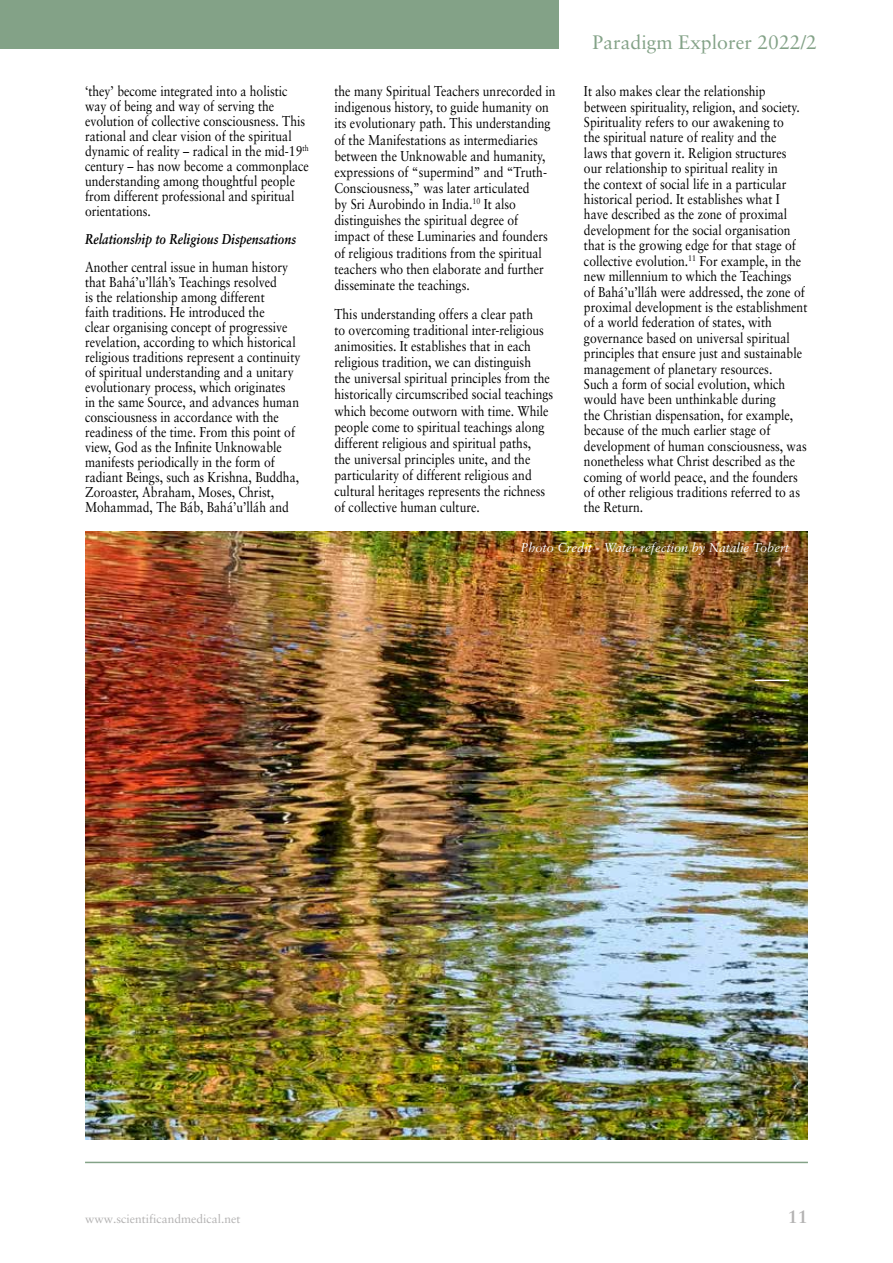
<style>
.page{position:relative;width:893px;height:1263px;background:#fff}
.page>*{position:absolute;margin:0;border:0;box-sizing:border-box;transform-origin:0 0}
.t1{font:19.5px "Sabon";color:#83a287}
.t2{font:700 18px "Sabon";color:#b3b2b2}
.t3{font:14.25px/15.5px "Sabon";color:#000;scale:.85 1}
.t4{font:italic 700 14.25px "Sabon";color:#000;scale:.85 1}
.t5{font:italic 12.75px "Sabon";color:#fff}
.t6{font:12px "Sabon";color:#b3b2b2}
</style>
<div class="page">
<div style="left:0;top:0;width:558px;height:49px;background:#83a287"></div>
<hr style="left:85px;top:1162px;width:723px;height:1px;background:#83a287">
<img style="left:85px;top:531px;width:723px;height:609px">
<hr style="left:755px;top:680px;width:34px;height:1px;background:#fff">
<p class="t3" style="left:85px;top:83px;width:265px;line-height:15px">‘they’ become integrated into a holistic way of being and way of serving the evolution of collective consciousness. This rational and clear vision of the spiritual dynamic of reality – radical in the mid-19<sup>th </sup>century – has now become a commonplace understanding among thoughtful people from different professional and spiritual orientations.</p>
<p class="t4" style="left:85px;top:230px;width:250px">Relationship to Religious Dispensations</p>
<p class="t3" style="left:85px;top:259px;width:255px;line-height:15px">Another central issue in human history that Bahá’u’lláh’s Teachings resolved<br>is the relationship among different<br>faith traditions. He introduced the<br>clear organising concept of progressive revelation, according to which historical religious traditions represent a continuity of spiritual understanding and a unitary evolutionary process, which originates<br>in the same Source, and advances human consciousness in accordance with the readiness of the time. From this point of view, God as the Infinite Unknowable manifests periodically in the form of radiant Beings, such as Krishna, Buddha, Zoroaster, Abraham, Moses, Christ, Mohammad, The Báb, Bahá’u’lláh and</p>
<h1 class="t1" style="left:593px;top:31px;width:226px">Paradigm Explorer 2022/2</h1>
<p class="t3" style="left:584px;top:83px;width:264px">It also makes clear the relationship between spirituality, religion, and society.<br>Spirituality refers to our awakening to<br>the spiritual nature of reality and the<br>laws that govern it. Religion structures our relationship to spiritual reality in<br>the context of social life in a particular historical period. It establishes what I have described as the zone of proximal development for the social organisation that is the growing edge for that stage of collective evolution.<sup>11</sup> For example, in the new millennium to which the Teachings<br>of Bahá’u’lláh were addressed, the zone of proximal development is the establishment of a world federation of states, with governance based on universal spiritual principles that ensure just and sustainable management of planetary resources.<br>Such a form of social evolution, which would have been unthinkable during<br>the Christian dispensation, for example, because of the much earlier stage of development of human consciousness, was nonetheless what Christ described as the coming of world peace, and the founders of other religious traditions referred to as the Return.</p>
<p class="t5" style="left:521px;top:540px;width:270px">Photo Credit - Water refection by Natalie Tobert</p>
<p class="t3" style="left:334px;top:83px;width:262px;line-height:16.2px">the many Spiritual Teachers unrecorded in indigenous history, to guide humanity on its evolutionary path. This understanding of the Manifestations as intermediaries between the Unknowable and humanity, expressions of “supermind” and “Truth-Consciousness,” was later articulated<br>by Sri Aurobindo in India.<sup>10</sup> It also distinguishes the spiritual degree of impact of these Luminaries and founders of religious traditions from the spiritual teachers who then elaborate and further disseminate the teachings.</p>
<p class="t3" style="left:334px;top:305px;width:259px;line-height:16.2px">This understanding offers a clear path<br>to overcoming traditional inter-religious animosities. It establishes that in each religious tradition, we can distinguish<br>the universal spiritual principles from the historically circumscribed social teachings which become outworn with time. While people come to spiritual teachings along different religious and spiritual paths,<br>the universal principles unite, and the particularity of different religious and cultural heritages represents the richness of collective human culture.</p>
<p class="t6" style="left:85px;top:1212px;width:157px">www.scientificandmedical.net</p>
<p class="t2" style="left:788px;top:1206px;width:22px">11</p>
</div>
